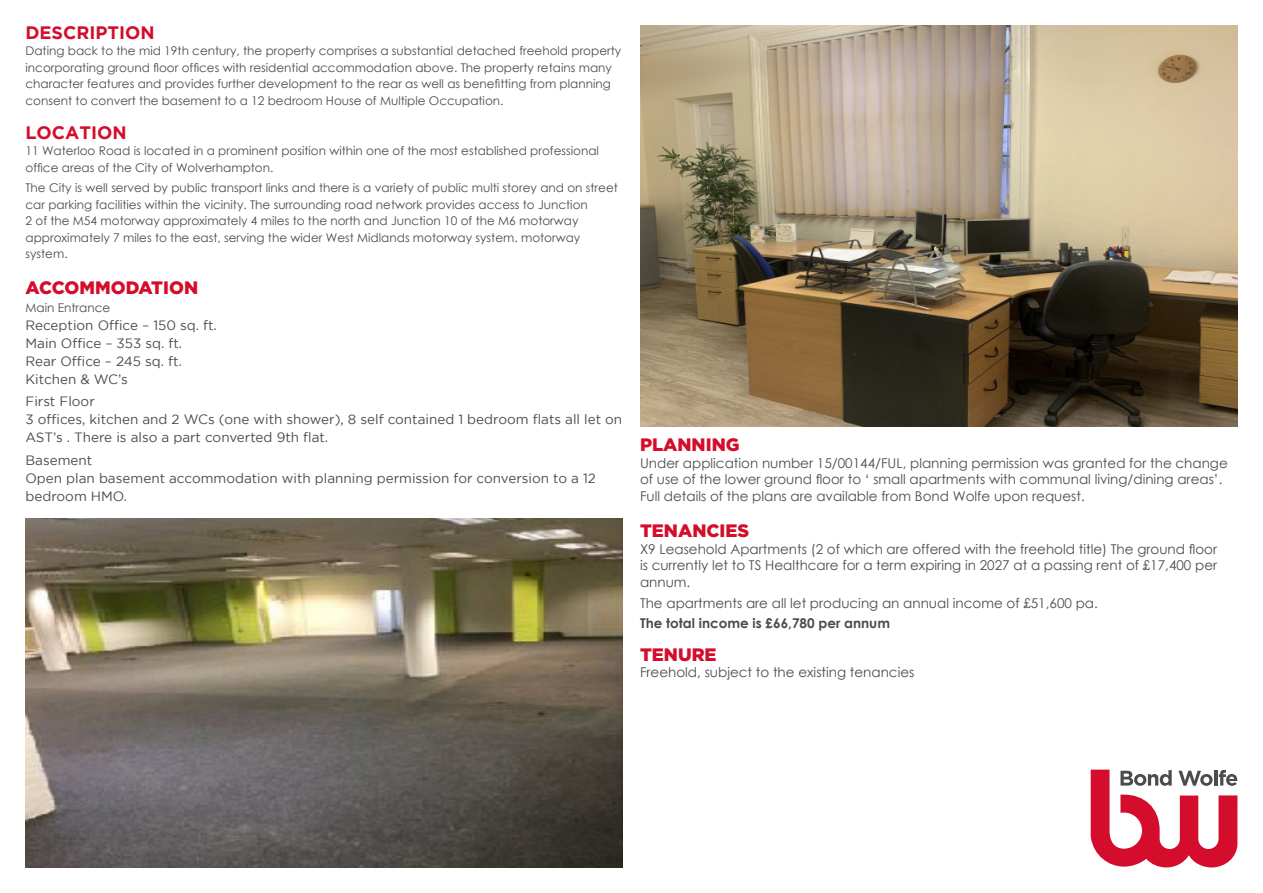
<style>
.page{position:relative;width:1263px;height:893px;background:#fff}
.page>*{position:absolute;margin:0;border:0;box-sizing:border-box;transform-origin:0 0}
.t1{font:900 18px "Gotham";color:#d30d2b}
.t2{font:700 18px "Gotham";color:#d30d2b}
.t3{font:13.5px/16.5px "Century Gothic";color:#4b4c4d}
.t4{font:13.5px/18px "Gotham";color:#4b4c4d}
.t5{font:700 13.5px "Century Gothic";color:#4b4c4d}
.t6{font:12px/16.5px "Century Gothic";color:#4b4c4d}
</style>
<div class="page">
<img style="left:640px;top:26px;width:597px;height:400px">
<img style="left:26px;top:519px;width:597px;height:348px">
<svg style="left:1091px;top:770px;width:146px;height:97px"></svg>
<p class="t2" style="left:26px;top:22px;width:131px">DESCRIPTION</p>
<p class="t6" style="left:26px;top:42px;width:597px">Dating back to the mid 19th century, the property comprises a substantial detached freehold property incorporating ground floor offices with residential accommodation above. The property retains many character features and provides further development to the rear as well as benefitting from planning consent to convert the basement to a 12 bedroom House of Multiple Occupation.</p>
<p class="t2" style="left:26px;top:122px;width:103px">LOCATION</p>
<p class="t6" style="left:26px;top:142px;width:575px">11 Waterloo Road is located in a prominent position within one of the most established professional office areas of the City of Wolverhampton.</p>
<p class="t6" style="left:26px;top:180px;width:594px">The City is well served by public transport links and there is a variety of public multi storey and on street car parking facilities within the vicinity. The surrounding road network provides access to Junction<br>2 of the M54 motorway approximately 4 miles to the north and Junction 10 of the M6 motorway approximately 7 miles to the east, serving the wider West Midlands motorway system. motorway system.</p>
<p class="t1" style="left:26px;top:277px;width:174px">ACCOMMODATION</p>
<p class="t6" style="left:26px;top:299px;width:86px">Main Entrance</p>
<p class="t4" style="left:26px;top:316px;width:193px">Reception Office – 150 sq. ft.</p>
<p class="t4" style="left:26px;top:334px;width:158px">Main Office – 353 sq. ft.</p>
<p class="t4" style="left:26px;top:352px;width:158px">Rear Office – 245 sq. ft.</p>
<p class="t4" style="left:26px;top:370px;width:104px">Kitchen &amp; WC’s</p>
<p class="t4" style="left:26px;top:392px;width:71px">First Floor</p>
<p class="t4" style="left:26px;top:410px;width:598px">3 offices, kitchen and 2 WCs (one with shower), 8 self contained 1 bedroom flats all let on<br>AST’s . There is also a part converted 9th flat.</p>
<p class="t4" style="left:26px;top:451px;width:68px">Basement</p>
<p class="t4" style="left:26px;top:469px;width:572px">Open plan basement accommodation with planning permission for conversion to a 12 bedroom HMO.</p>
<p class="t1" style="left:640px;top:434px;width:101px">PLANNING</p>
<p class="t3" style="left:640px;top:454px;width:589px">Under application number 15/00144/FUL, planning permission was granted for the change of use of the lower ground floor to ‘ small apartments with communal living/dining areas’.<br>Full details of the plans are available from Bond Wolfe upon request.</p>
<p class="t1" style="left:640px;top:520px;width:111px">TENANCIES</p>
<p class="t3" style="left:640px;top:540px;width:579px;text-align:justify">X9 Leasehold Apartments (2 of which are offered with the freehold title) The ground floor is currently let to TS Healthcare for a term expiring in 2027 at a passing rent of £17,400 per annum.</p>
<p class="t3" style="left:640px;top:594px;width:459px">The apartments are all let producing an annual income of £51,600 pa.</p>
<p class="t5" style="left:640px;top:613px;width:252px">The total income is £66,780 per annum</p>
<p class="t1" style="left:640px;top:644px;width:78px">TENURE</p>
<p class="t3" style="left:640px;top:664px;width:276px">Freehold, subject to the existing tenancies</p>
</div>
